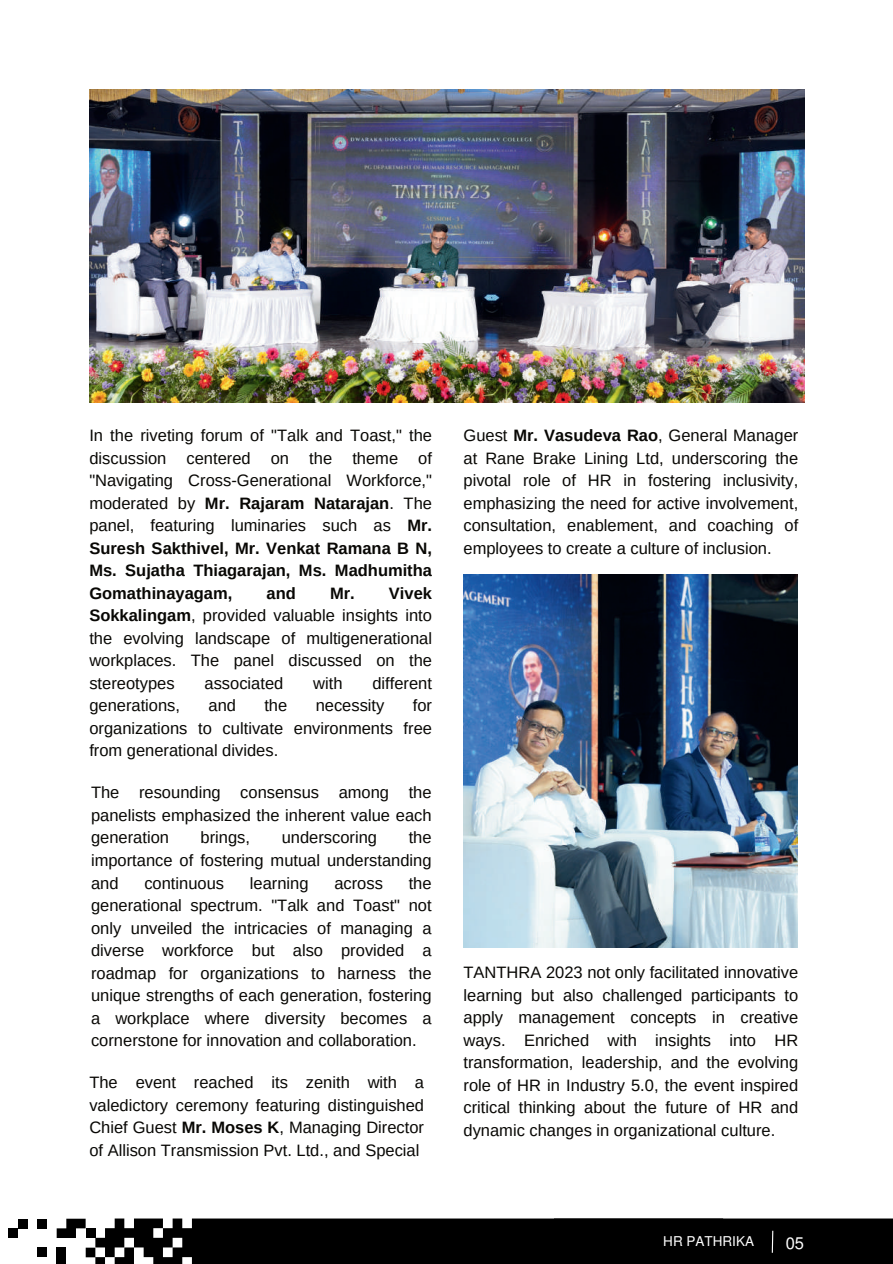
<style>
.page{position:relative;width:893px;height:1264px;background:#fff}
.page>*{position:absolute;margin:0;border:0;box-sizing:border-box;transform-origin:0 0}
.t1{font:16.5px/22.5px "Arimo";color:#080704;text-align:justify}
.t2{font:700 16.5px "Arimo";color:#080704}
.t3{font:16.5px "Mukti";color:#fff}
.t4{font:13.5px "Mukti";color:#fff}
.s1{font-weight:700}
</style>
<div class="page">
<div style="left:37px;top:1218px;width:10px;height:10px;background:#000"></div>
<div style="left:19px;top:1218px;width:9px;height:10px;background:#000"></div>
<div style="left:37px;top:1247px;width:10px;height:10px;background:#000"></div>
<div style="left:8px;top:1228px;width:10px;height:9px;background:#000"></div>
<svg style="left:57px;top:1218px;width:835px;height:45px;background:#131313"></svg>
<img style="left:89px;top:89px;width:715px;height:313px">
<img style="left:463px;top:574px;width:334px;height:373px">
<p class="t1" style="left:89px;top:424px;width:344px">In the riveting forum of "Talk and Toast," the discussion centered on the theme of "Navigating Cross-Generational Workforce," moderated by <span class="s1">Mr. Rajaram Natarajan</span>. The panel, featuring luminaries such as <span class="s1">Mr.<br>Suresh Sakthivel, Mr. Venkat Ramana B N, Ms. Sujatha Thiagarajan, Ms. Madhumitha Gomathinayagam,</span></p>
<p class="t1" style="left:89px;top:581px;width:344px;text-indent:241px"><span class="s1">Mr. Vivek Sokkalingam</span>, provided valuable insights into the evolving landscape of multigenerational workplaces. The panel discussed on the stereotypes</p>
<p class="t2" style="left:266px;top:581px;width:31px">and</p>
<p class="t1" style="left:204px;top:671px;width:80px">associated</p>
<p class="t1" style="left:313px;top:671px;width:31px">with</p>
<p class="t1" style="left:372px;top:671px;width:61px">different</p>
<p class="t1" style="left:89px;top:694px;width:92px">generations,</p>
<p class="t1" style="left:208px;top:694px;width:29px">and</p>
<p class="t1" style="left:264px;top:694px;width:24px">the</p>
<p class="t1" style="left:315px;top:694px;width:70px">necessity</p>
<p class="t1" style="left:89px;top:694px;width:344px;text-indent:323px">for organizations to cultivate environments free from generational divides.</p>
<p class="t1" style="left:91px;top:781px;width:342px">The resounding consensus among the panelists emphasized the inherent value each generation</p>
<p class="t1" style="left:91px;top:826px;width:342px;text-indent:317px">the importance of fostering mutual understanding and</p>
<p class="t1" style="left:201px;top:826px;width:51px">brings,</p>
<p class="t1" style="left:282px;top:826px;width:97px">underscoring</p>
<p class="t1" style="left:91px;top:871px;width:342px;text-indent:317px">the generational spectrum. "Talk and Toast" not only unveiled the intricacies of managing a diverse workforce but also provided a roadmap for organizations to harness the unique strengths of each generation, fostering a workplace where diversity becomes a cornerstone for innovation and collaboration.</p>
<p class="t1" style="left:89px;top:1071px;width:336px">The event reached its zenith with a valedictory ceremony featuring distinguished Chief Guest <span class="s1">Mr. Moses K</span>, Managing Director of Allison Transmission Pvt. Ltd., and Special</p>
<p class="t1" style="left:144px;top:871px;width:81px">continuous</p>
<p class="t1" style="left:250px;top:871px;width:60px">learning</p>
<p class="t1" style="left:334px;top:871px;width:50px">across</p>
<p class="t1" style="left:463px;top:424px;width:336px">Guest <span class="s1">Mr. Vasudeva Rao</span>, General Manager at Rane Brake Lining Ltd, underscoring the pivotal role of HR in fostering inclusivity, emphasizing the need for active involvement, consultation, enablement, and coaching of employees to create a culture of inclusion.</p>
<p class="t1" style="left:463px;top:961px;width:336px">TANTHRA 2023 not only facilitated innovative learning but also challenged participants to apply management concepts in creative ways. Enriched with insights into HR transformation, leadership, and the evolving role of HR in Industry 5.0, the event inspired critical thinking about the future of HR and dynamic changes in organizational culture.</p>
<p class="t4" style="left:663px;top:1231px;width:92px">HR PATHRIKA</p>
<p class="t3" style="left:785px;top:1230px;width:20px">05</p>
</div>
